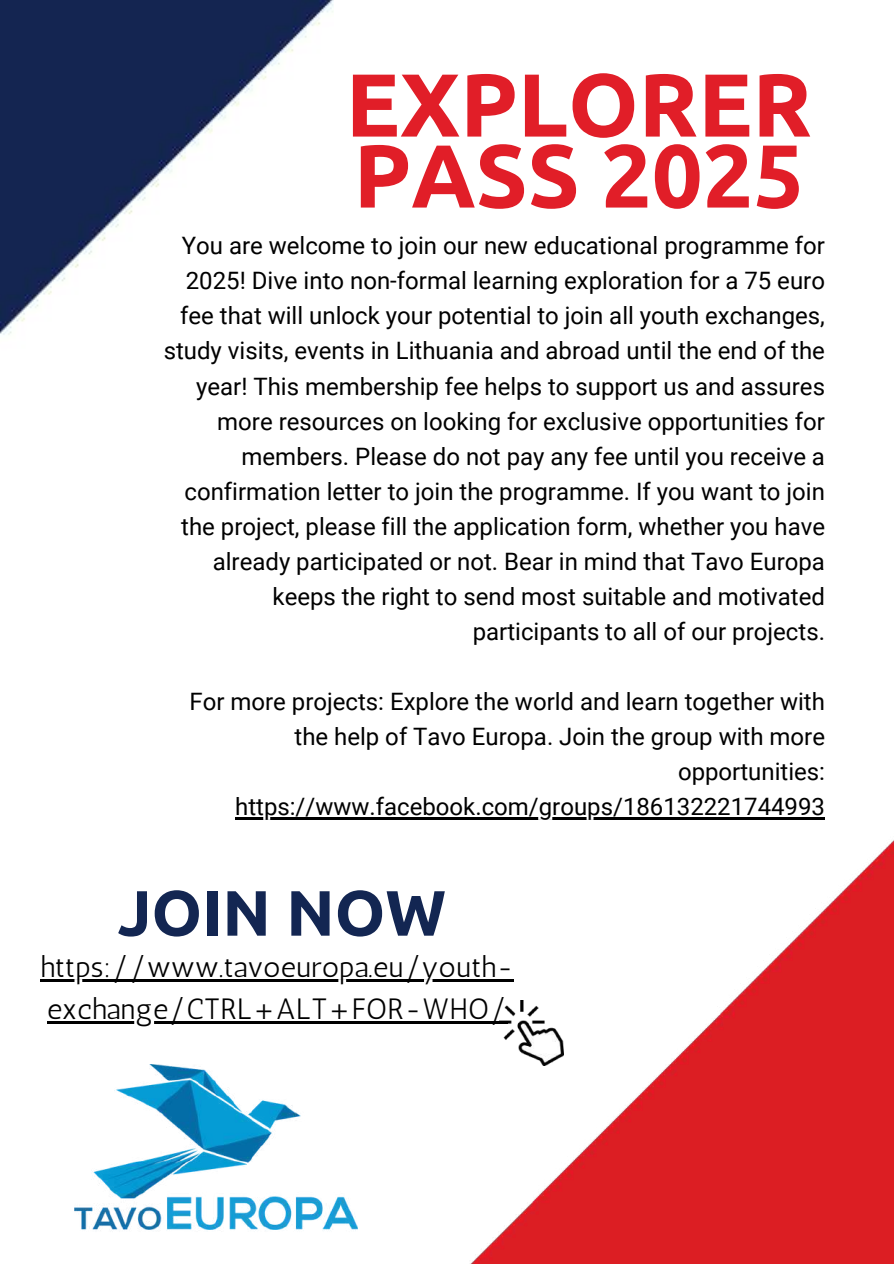
<style>
.page{position:relative;width:894px;height:1264px;background:#fff}
.page>*{position:absolute;margin:0;border:0;box-sizing:border-box;transform-origin:0 0}
.t1{font:700 89.25px/70.9px "Ubuntu";color:#e11e28}
.t2{font:700 64.05px "Ubuntu";color:#132652}
.t3{font:29.4px/41.7px "Antic";letter-spacing:.01em;color:#000}
.t4{font:24px/35px "Roboto";color:#000;text-align:right}
</style>
<div class="page">
<img style="left:216px;top:841px;width:677px;height:422px">
<img style="left:499px;top:1000px;width:64px;height:65px">
<img style="left:74px;top:1064px;width:283px;height:178px">
<img style="left:0;top:0;width:333px;height:335px">
<hr style="left:40px;top:979px;width:474px;height:2px;background:#000">
<hr style="left:47px;top:1021px;width:460px;height:2px;background:#000">
<hr style="left:235px;top:817px;width:589px;height:2px;background:#000">
<h1 class="t1" style="left:345px;top:68px;width:467px">EXPLORER<br>PASS 2025</h1>
<p class="t4" style="left:164px;top:229px;width:662px">You are welcome to join our new educational programme for 2025! Dive into non-formal learning exploration for a 75 euro fee that will unlock your potential to join all youth exchanges, study visits, events in Lithuania and abroad until the end of the year! This membership fee helps to support us and assures more resources on looking for exclusive opportunities for members. Please do not pay any fee until you receive a confirmation letter to join the programme. If you want to join the project, please fill the application form, whether you have already participated or not. Bear in mind that Tavo Europa keeps the right to send most suitable and motivated participants to all of our projects.</p>
<p class="t4" style="left:189px;top:684px;width:637px">For more projects: Explore the world and learn together with the help of Tavo Europa. Join the group with more opportunities: https://www.facebook.com/groups/186132221744993</p>
<h2 class="t2" style="left:117px;top:876px;width:330px">JOIN NOW</h2>
<p class="t3" style="left:40px;top:946px;width:475px">https://www.tavoeuropa.eu/youth&shy;exchange/CTRL+ALT+FOR-WHO/</p>
</div>
